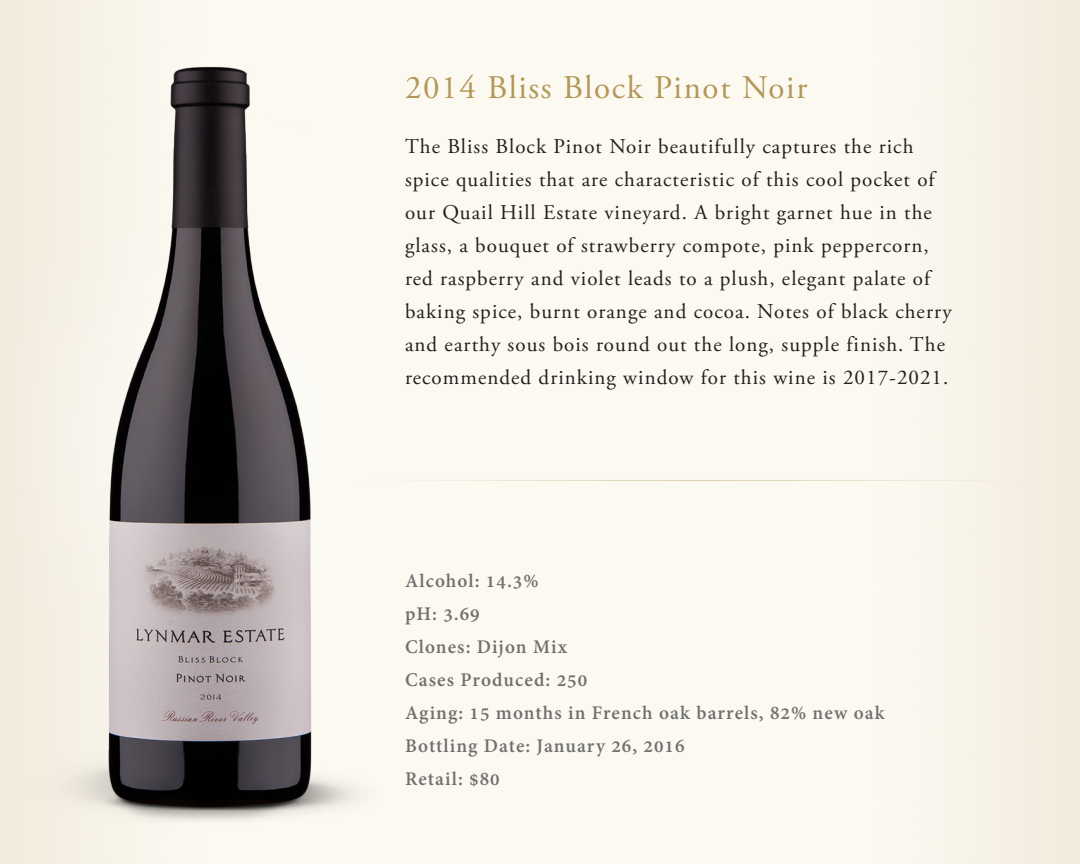
<style>
.page{position:relative;width:1080px;height:864px;background:#fff}
.page>*{position:absolute;margin:0;border:0;box-sizing:border-box;transform-origin:0 0}
.t1{font:33px "Adobe Garamond Pro";letter-spacing:.05em;color:#b39758}
.t2{font:21px/33px "Adobe Garamond Pro";letter-spacing:.05em;color:#231f20}
.t3{font:700 21px "Adobe Devanagari";letter-spacing:.05em;color:#6f706f}
</style>
<div class="page">
<img style="left:0;top:0;width:396px;height:864px">
<p class="t1" style="left:405px;top:67px;width:404px">2014 Bliss Block Pinot Noir</p>
<p class="t2" style="left:405px;top:131px;width:548px">The Bliss Block Pinot Noir beautifully captures the rich spice qualities that are characteristic of this cool pocket of our Quail Hill Estate vineyard. A bright garnet hue in the glass, a bouquet of strawberry compote, pink peppercorn, red raspberry and violet leads to a plush, elegant palate of baking spice, burnt orange and cocoa. Notes of black cherry and earthy sous bois round out the long, supple finish. The recommended drinking window for this wine is 2017-2021.</p>
<p class="t3" style="left:405px;top:569px;width:135px">Alcohol: 14.3%</p>
<p class="t3" style="left:405px;top:602px;width:76px">pH: 3.69</p>
<p class="t3" style="left:405px;top:635px;width:163px">Clones: Dijon Mix</p>
<p class="t3" style="left:405px;top:668px;width:184px">Cases Produced: 250</p>
<p class="t3" style="left:405px;top:701px;width:481px">Aging: 15 months in French oak barrels, 82% new oak</p>
<p class="t3" style="left:405px;top:734px;width:281px">Bottling Date: January 26, 2016</p>
<p class="t3" style="left:405px;top:767px;width:96px">Retail: $80</p>
</div>
